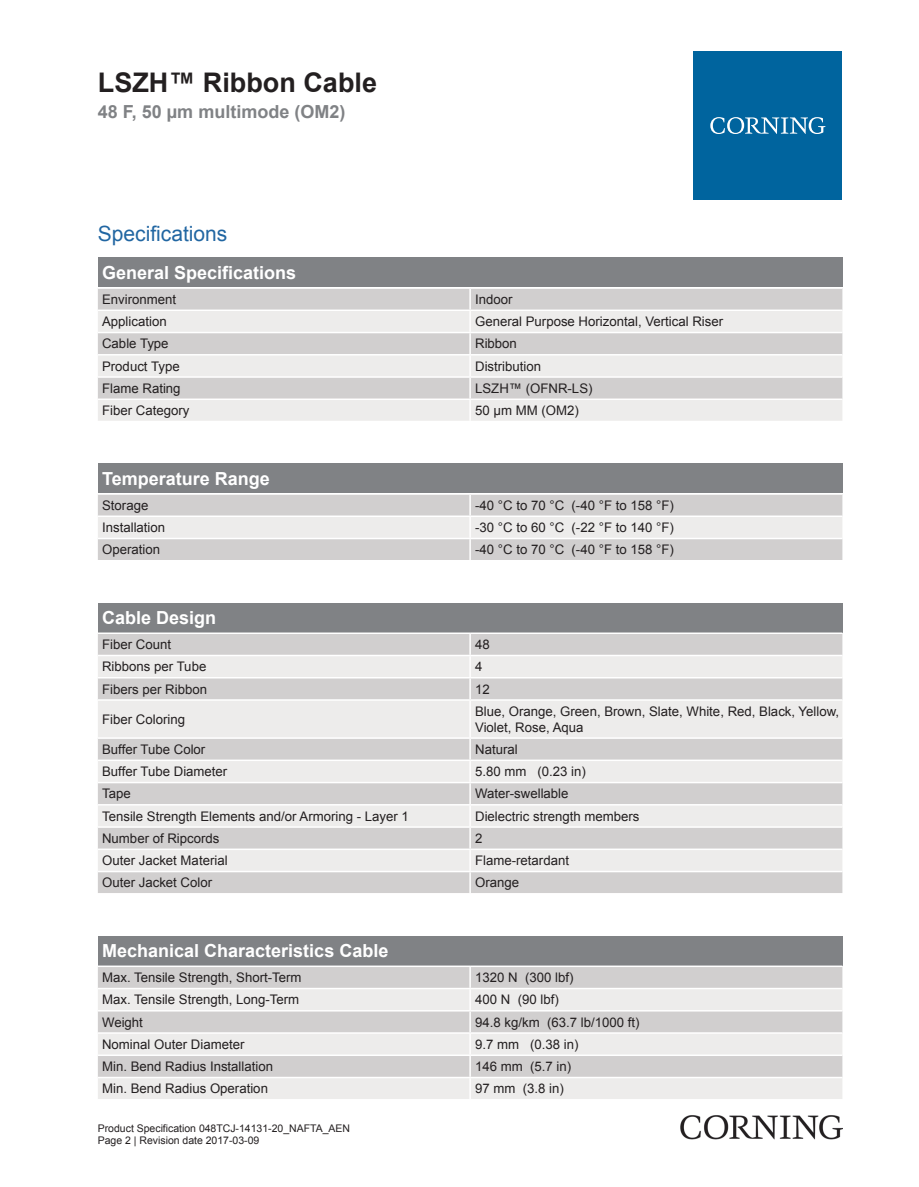
<style>
.page{position:relative;width:919px;height:1187px;background:#fff}
.page>*{position:absolute;margin:0;border:0;box-sizing:border-box;transform-origin:0 0}
.t1{font:700 27px "Arial";color:#231f20}
.t2{font:21px "Arial";color:#2166a2}
.t3{font:700 18px "Arial";color:#fff}
.t4{font:700 18px "Arial";color:#808285}
.t5{font:13.2px/15.9px "Arial";color:#231f20}
.t6{font:10.5px/12.6px "Arial";color:#231f20}
</style>
<div class="page">
<div style="left:98px;top:257px;width:744px;height:30px;background:#808285"></div>
<div style="left:98px;top:289px;width:744px;height:20px;background:#d1cfcf"></div>
<svg style="left:98px;top:311px;width:744px;height:110px;background:#e2e0e0"></svg>
<hr style="left:469px;top:289px;width:2px;height:20px;background:#fff">
<hr style="left:469px;top:311px;width:2px;height:21px;background:#fff">
<hr style="left:469px;top:333px;width:2px;height:21px;background:#fff">
<hr style="left:469px;top:355px;width:2px;height:21px;background:#fff">
<hr style="left:469px;top:378px;width:2px;height:20px;background:#fff">
<hr style="left:469px;top:400px;width:2px;height:21px;background:#fff">
<hr style="left:98px;top:332px;width:372px;height:1px;background:#fff">
<hr style="left:470px;top:332px;width:372px;height:1px;background:#fff">
<hr style="left:98px;top:354px;width:372px;height:1px;background:#fff">
<hr style="left:470px;top:354px;width:372px;height:1px;background:#fff">
<hr style="left:98px;top:376px;width:372px;height:2px;background:#fff">
<hr style="left:470px;top:376px;width:372px;height:2px;background:#fff">
<hr style="left:98px;top:398px;width:372px;height:2px;background:#fff">
<hr style="left:470px;top:398px;width:372px;height:2px;background:#fff">
<div style="left:98px;top:463px;width:744px;height:30px;background:#808285"></div>
<div style="left:98px;top:494px;width:744px;height:66px;background:#d1cfcf"></div>
<div style="left:98px;top:517px;width:744px;height:20px;background:#edeceb"></div>
<hr style="left:469px;top:494px;width:2px;height:21px;background:#fff">
<hr style="left:469px;top:517px;width:2px;height:20px;background:#fff">
<hr style="left:469px;top:539px;width:2px;height:21px;background:#fff">
<hr style="left:98px;top:515px;width:372px;height:2px;background:#fff">
<hr style="left:470px;top:515px;width:372px;height:2px;background:#fff">
<hr style="left:98px;top:537px;width:372px;height:2px;background:#fff">
<hr style="left:470px;top:537px;width:372px;height:2px;background:#fff">
<div style="left:98px;top:602px;width:744px;height:30px;background:#808285"></div>
<div style="left:98px;top:634px;width:744px;height:259px;background:#d1cfcf"></div>
<svg style="left:98px;top:656px;width:744px;height:214px;background:#e2e0e0"></svg>
<hr style="left:469px;top:634px;width:2px;height:20px;background:#fff">
<hr style="left:469px;top:656px;width:2px;height:21px;background:#fff">
<hr style="left:469px;top:678px;width:2px;height:21px;background:#fff">
<hr style="left:469px;top:700px;width:2px;height:37px;background:#fff">
<hr style="left:469px;top:738px;width:2px;height:21px;background:#fff">
<hr style="left:469px;top:761px;width:2px;height:20px;background:#fff">
<hr style="left:469px;top:783px;width:2px;height:21px;background:#fff">
<hr style="left:469px;top:805px;width:2px;height:21px;background:#fff">
<hr style="left:469px;top:827px;width:2px;height:21px;background:#fff">
<hr style="left:469px;top:850px;width:2px;height:20px;background:#fff">
<hr style="left:469px;top:872px;width:2px;height:21px;background:#fff">
<hr style="left:98px;top:654px;width:372px;height:2px;background:#fff">
<hr style="left:470px;top:654px;width:372px;height:2px;background:#fff">
<hr style="left:98px;top:677px;width:372px;height:1px;background:#fff">
<hr style="left:470px;top:677px;width:372px;height:1px;background:#fff">
<hr style="left:98px;top:699px;width:372px;height:1px;background:#fff">
<hr style="left:470px;top:699px;width:372px;height:1px;background:#fff">
<hr style="left:98px;top:737px;width:372px;height:1px;background:#fff">
<hr style="left:470px;top:737px;width:372px;height:1px;background:#fff">
<hr style="left:98px;top:759px;width:372px;height:2px;background:#fff">
<hr style="left:470px;top:759px;width:372px;height:2px;background:#fff">
<hr style="left:98px;top:781px;width:372px;height:2px;background:#fff">
<hr style="left:470px;top:781px;width:372px;height:2px;background:#fff">
<hr style="left:98px;top:804px;width:372px;height:1px;background:#fff">
<hr style="left:470px;top:804px;width:372px;height:1px;background:#fff">
<hr style="left:98px;top:826px;width:372px;height:1px;background:#fff">
<hr style="left:470px;top:826px;width:372px;height:1px;background:#fff">
<hr style="left:98px;top:848px;width:372px;height:2px;background:#fff">
<hr style="left:470px;top:848px;width:372px;height:2px;background:#fff">
<hr style="left:98px;top:870px;width:372px;height:2px;background:#fff">
<hr style="left:470px;top:870px;width:372px;height:2px;background:#fff">
<div style="left:98px;top:935px;width:744px;height:30px;background:#808285"></div>
<div style="left:98px;top:967px;width:744px;height:20px;background:#d1cfcf"></div>
<svg style="left:98px;top:989px;width:744px;height:109px;background:#e2e1e0"></svg>
<hr style="left:469px;top:966px;width:2px;height:21px;background:#fff">
<hr style="left:469px;top:989px;width:2px;height:20px;background:#fff">
<hr style="left:469px;top:1011px;width:2px;height:21px;background:#fff">
<hr style="left:469px;top:1033px;width:2px;height:21px;background:#fff">
<hr style="left:469px;top:1055px;width:2px;height:21px;background:#fff">
<hr style="left:469px;top:1078px;width:2px;height:20px;background:#fff">
<hr style="left:98px;top:1009px;width:372px;height:2px;background:#fff">
<hr style="left:470px;top:1009px;width:372px;height:2px;background:#fff">
<hr style="left:98px;top:1032px;width:372px;height:1px;background:#fff">
<hr style="left:470px;top:1032px;width:372px;height:1px;background:#fff">
<hr style="left:98px;top:1054px;width:372px;height:1px;background:#fff">
<hr style="left:470px;top:1054px;width:372px;height:1px;background:#fff">
<hr style="left:98px;top:1076px;width:372px;height:2px;background:#fff">
<hr style="left:470px;top:1076px;width:372px;height:2px;background:#fff">
<div style="left:693px;top:51px;width:149px;height:149px;background:#00649e"></div>
<svg style="left:710px;top:117px;width:115px;height:17px"></svg>
<img style="left:680px;top:1115px;width:162px;height:24px">
<h1 class="t1" style="left:98px;top:63px;width:281px">LSZH™ Ribbon Cable</h1>
<h3 class="t4" style="left:98px;top:99px;width:249px">48 F, 50 µm multimode (OM2)</h3>
<h2 class="t2" style="left:98px;top:219px;width:131px">Specifications</h2>
<h3 class="t3" style="left:102px;top:260px;width:196px">General Specifications</h3>
<p class="t5" style="left:102px;top:291px;width:76px">Environment</p>
<p class="t5" style="left:475px;top:291px;width:39px">Indoor</p>
<p class="t5" style="left:102px;top:313px;width:66px">Application</p>
<p class="t5" style="left:475px;top:313px;width:249px">General Purpose Horizontal, Vertical Riser</p>
<p class="t5" style="left:102px;top:336px;width:68px">Cable Type</p>
<p class="t5" style="left:475px;top:336px;width:43px">Ribbon</p>
<p class="t5" style="left:102px;top:358px;width:79px">Product Type</p>
<p class="t5" style="left:475px;top:358px;width:68px">Distribution</p>
<p class="t5" style="left:102px;top:380px;width:80px">Flame Rating</p>
<p class="t5" style="left:475px;top:380px;width:119px">LSZH™ (OFNR-LS)</p>
<p class="t5" style="left:102px;top:402px;width:89px">Fiber Category</p>
<p class="t5" style="left:475px;top:402px;width:105px">50 µm MM (OM2)</p>
<h3 class="t3" style="left:102px;top:465px;width:169px">Temperature Range</h3>
<p class="t5" style="left:102px;top:497px;width:48px">Storage</p>
<p class="t5" style="left:475px;top:497px;width:200px">-40 °C to 70 °C (-40 °F to 158 °F)</p>
<p class="t5" style="left:102px;top:519px;width:65px">Installation</p>
<p class="t5" style="left:475px;top:519px;width:200px">-30 °C to 60 °C (-22 °F to 140 °F)</p>
<p class="t5" style="left:102px;top:541px;width:59px">Operation</p>
<p class="t5" style="left:475px;top:541px;width:200px">-40 °C to 70 °C (-40 °F to 158 °F)</p>
<h3 class="t3" style="left:102px;top:605px;width:116px">Cable Design</h3>
<p class="t5" style="left:102px;top:636px;width:70px">Fiber Count</p>
<p class="t5" style="left:475px;top:636px;width:16px">48</p>
<p class="t5" style="left:102px;top:658px;width:106px">Ribbons per Tube</p>
<p class="t5" style="left:475px;top:658px;width:9px">4</p>
<p class="t5" style="left:102px;top:681px;width:106px">Fibers per Ribbon</p>
<p class="t5" style="left:475px;top:681px;width:16px">12</p>
<p class="t5" style="left:102px;top:711px;width:84px">Fiber Coloring</p>
<p class="t5" style="left:475px;top:703px;width:365px">Blue, Orange, Green, Brown, Slate, White, Red, Black, Yellow,<br>Violet, Rose, Aqua</p>
<p class="t5" style="left:102px;top:741px;width:105px">Buffer Tube Color</p>
<p class="t5" style="left:475px;top:741px;width:44px">Natural</p>
<p class="t5" style="left:102px;top:763px;width:127px">Buffer Tube Diameter</p>
<p class="t5" style="left:475px;top:763px;width:112px">5.80 mm (0.23 in)</p>
<p class="t5" style="left:102px;top:785px;width:30px">Tape</p>
<p class="t5" style="left:475px;top:785px;width:95px">Water-swellable</p>
<p class="t5" style="left:102px;top:808px;width:308px">Tensile Strength Elements and/or Armoring - Layer 1</p>
<p class="t5" style="left:475px;top:808px;width:166px">Dielectric strength members</p>
<p class="t5" style="left:102px;top:830px;width:119px">Number of Ripcords</p>
<p class="t5" style="left:475px;top:830px;width:9px">2</p>
<p class="t5" style="left:102px;top:852px;width:127px">Outer Jacket Material</p>
<p class="t5" style="left:475px;top:852px;width:95px">Flame-retardant</p>
<p class="t5" style="left:102px;top:874px;width:112px">Outer Jacket Color</p>
<p class="t5" style="left:475px;top:874px;width:46px">Orange</p>
<h3 class="t3" style="left:102px;top:937px;width:288px">Mechanical Characteristics Cable</h3>
<p class="t5" style="left:102px;top:969px;width:201px">Max. Tensile Strength, Short-Term</p>
<p class="t5" style="left:475px;top:969px;width:100px">1320 N (300 lbf)</p>
<p class="t5" style="left:102px;top:991px;width:199px">Max. Tensile Strength, Long-Term</p>
<p class="t5" style="left:475px;top:991px;width:85px">400 N (90 lbf)</p>
<p class="t5" style="left:102px;top:1013px;width:42px">Weight</p>
<p class="t5" style="left:475px;top:1013px;width:166px">94.8 kg/km (63.7 lb/1000 ft)</p>
<p class="t5" style="left:102px;top:1036px;width:144px">Nominal Outer Diameter</p>
<p class="t5" style="left:475px;top:1036px;width:105px">9.7 mm (0.38 in)</p>
<p class="t5" style="left:102px;top:1058px;width:172px">Min. Bend Radius Installation</p>
<p class="t5" style="left:475px;top:1058px;width:98px">146 mm (5.7 in)</p>
<p class="t5" style="left:102px;top:1080px;width:167px">Min. Bend Radius Operation</p>
<p class="t5" style="left:475px;top:1080px;width:90px">97 mm (3.8 in)</p>
<p class="t6" style="left:98px;top:1121px;width:254px">Product Specification 048TCJ-14131-20_NAFTA_AEN<br>Page 2 | Revision date 2017-03-09</p>
</div>
